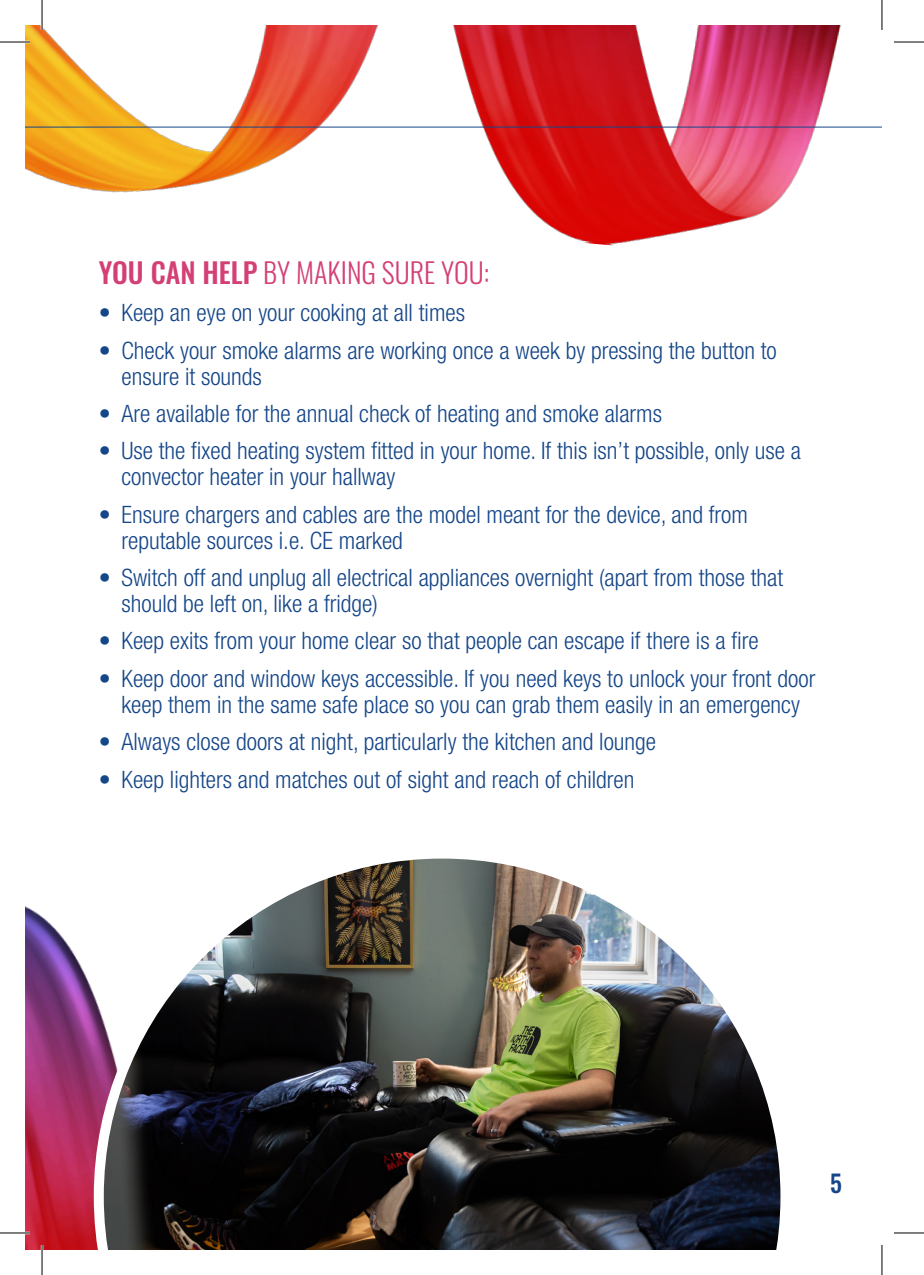
<style>
.page{position:relative;width:924px;height:1275px;background:#fff}
.page>*{position:absolute;margin:0;border:0;box-sizing:border-box;transform-origin:0 0}
.t1{font:300 28px "Oswald";color:#d34076}
.t2{font:300 condensed 24px/26px "Helvetica Neue LT Std";color:#154688}
.t3{font:500 24px "Oswald";color:#154688}
.s1{font-weight:500}
</style>
<div class="page">
<img style="left:25px;top:25px;width:858px;height:221px">
<img style="left:25px;top:906px;width:858px;height:344px">
<hr style="left:25px;top:127px;width:856px;height:1px;background:#154688">
<img style="left:94px;top:858px;width:696px;height:392px">
<hr style="left:0;top:41px;width:30px;height:2px;background:#fff">
<hr style="left:0;top:1231px;width:30px;height:3px;background:#fff">
<hr style="left:41px;top:0;width:2px;height:30px;background:#fff">
<hr style="left:41px;top:1245px;width:2px;height:30px;background:#fff">
<hr style="left:880px;top:0;width:2px;height:30px;background:#fff">
<hr style="left:880px;top:1245px;width:2px;height:30px;background:#fff">
<hr style="left:0;top:42px;width:30px;height:1px;background:#000">
<hr style="left:893px;top:42px;width:30px;height:1px;background:#000">
<hr style="left:0;top:1232px;width:30px;height:1px;background:#000">
<hr style="left:893px;top:1232px;width:30px;height:1px;background:#000">
<hr style="left:42px;top:0;width:1px;height:30px;background:#000">
<hr style="left:42px;top:1245px;width:1px;height:30px;background:#000">
<hr style="left:881px;top:0;width:1px;height:30px;background:#000">
<hr style="left:881px;top:1245px;width:1px;height:30px;background:#000">
<p class="t1" style="left:99px;top:248px;width:392px"><span class="s1">YOU CAN HELP</span> BY MAKING SURE YOU:</p>
<p class="t2" style="left:99px;top:300px;width:367px">• Keep an eye on your cooking at all times</p>
<p class="t2" style="left:121px;top:337px;width:656px;text-indent:-23px">• Check your smoke alarms are working once a week by pressing the button to ensure it sounds</p>
<p class="t2" style="left:99px;top:400px;width:564px">• Are available for the annual check of heating and smoke alarms</p>
<p class="t2" style="left:121px;top:438px;width:680px;text-indent:-23px">• Use the fixed heating system fitted in your home. If this isn’t possible, only use a convector heater in your hallway</p>
<p class="t2" style="left:121px;top:501px;width:627px;text-indent:-23px">• Ensure chargers and cables are the model meant for the device, and from reputable sources i.e. CE marked</p>
<p class="t2" style="left:121px;top:564px;width:663px;text-indent:-23px">• Switch off and unplug all electrical appliances overnight (apart from those that should be left on, like a fridge)</p>
<p class="t2" style="left:99px;top:628px;width:661px">• Keep exits from your home clear so that people can escape if there is a fire</p>
<p class="t2" style="left:99px;top:665px;width:717px;text-align:center">• Keep door and window keys accessible. If you need keys to unlock your front door keep them in the same safe place so you can grab them easily in an emergency</p>
<p class="t2" style="left:99px;top:728px;width:558px">• Always close doors at night, particularly the kitchen and lounge</p>
<p class="t2" style="left:99px;top:766px;width:537px">• Keep lighters and matches out of sight and reach of children</p>
<p class="t3" style="left:829px;top:1171px;width:13px">5</p>
</div>
